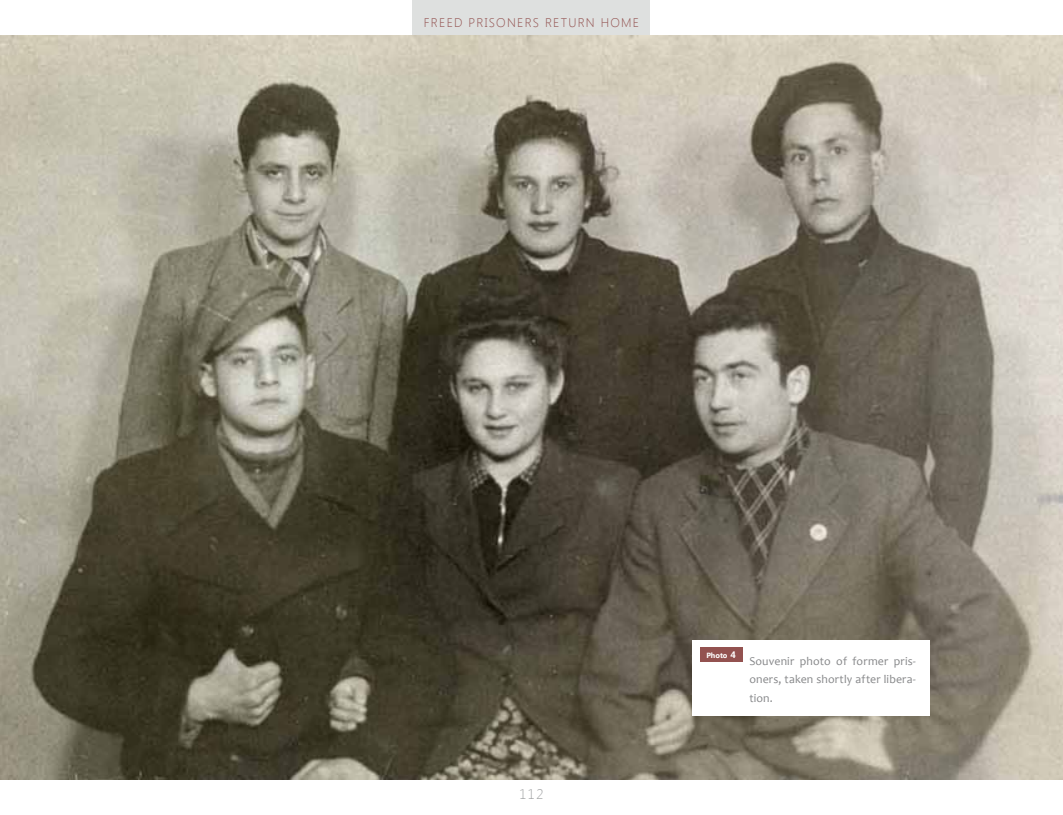
<style>
.page{position:relative;width:1063px;height:815px;background:#fff}
.page>*{position:absolute;margin:0;border:0;box-sizing:border-box;transform-origin:0 0}
.t1{font:300 13.75px "Segoe UI";color:#9c9e9f}
.t2{font:300 12.5px "Segoe UI";letter-spacing:.1em;color:#935250}
.t3{font:11.88px/18.1px "Candara";letter-spacing:.01em;color:#87888a;text-align:justify}
.t4{font:700 7.5px "Segoe UI";color:#fff}
.s1{font-size:9.38px}
</style>
<div class="page">
<div style="left:413px;top:0;width:237px;height:35px;background:#dee0df"></div>
<img style="left:0;top:35px;width:1063px;height:745px">
<div style="left:693px;top:641px;width:237px;height:75px;background:#fff"></div>
<div style="left:700px;top:648px;width:42px;height:14px;background:#935250"></div>
<p class="t2" style="left:424px;top:14px;width:217px">FREED PRISONERS RETURN HOM E</p>
<p class="t1" style="left:519px;top:784px;width:25px">112</p>
<p class="t4" style="left:706px;top:650px;width:31px">Photo <span class="s1">4</span></p>
<p class="t3" style="left:749px;top:652px;width:168px;text-indent:-7px">Souvenir photo of former pris‑ oners, taken shortly after libera‑ tion.</p>
</div>
